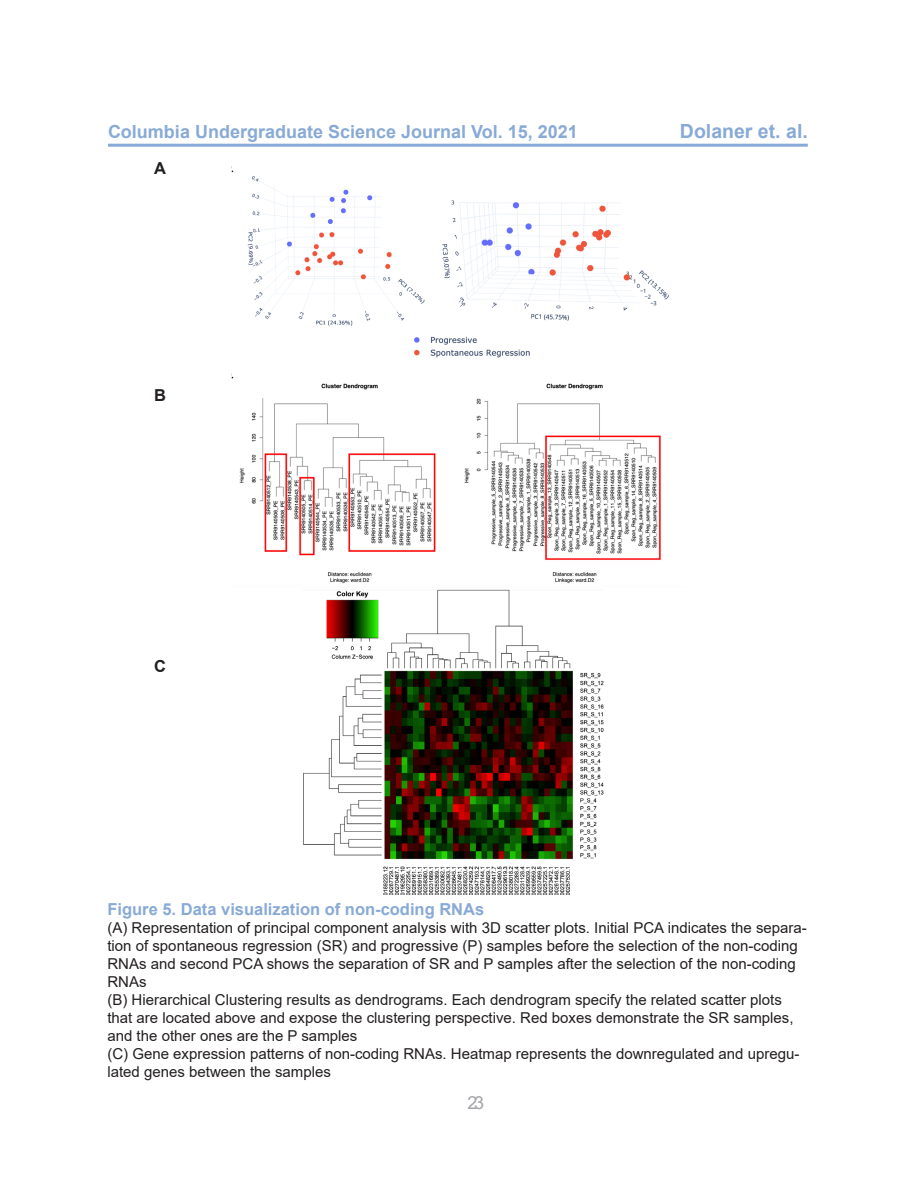
<style>
.page{position:relative;width:918px;height:1188px;background:#fff}
.page>*{position:absolute;margin:0;border:0;box-sizing:border-box;transform-origin:0 0}
.t1{font:700 19.5px "Arial";color:#88aad6}
.t2{font:700 18px "Arial";color:#88aad6}
.t3{font:18px "Arial";color:#a4a5a9}
.t4{font:700 16.5px "Arial";color:#88aad6}
.t5{font:700 16.5px "Arial";color:#231f20}
.t6{font:15px/18px "Arial";color:#231f20}
</style>
<div class="page">
<hr style="left:108px;top:144px;width:700px;height:3px;background:#88aad6">
<img style="left:232px;top:170px;width:437px;height:414px">
<img style="left:303px;top:590px;width:301px;height:305px">
<p class="t2" style="left:108px;top:122px;width:471px">Columbia Undergraduate Science Journal Vol. 15, 2021</p>
<h1 class="t1" style="left:680px;top:120px;width:129px">Dolaner et. al.</h1>
<p class="t5" style="left:154px;top:159px;width:13px">A</p>
<p class="t5" style="left:154px;top:386px;width:13px">B</p>
<p class="t5" style="left:154px;top:657px;width:13px">C</p>
<p class="t4" style="left:107px;top:900px;width:378px">Figure 5. Data visualization of non-coding RNAs</p>
<p class="t6" style="left:107px;top:919px;width:701px">(A) Representation of principal component analysis with 3D scatter plots. Initial PCA indicates the separa&shy;tion of spontaneous regression (SR) and progressive (P) samples before the selection of the non-coding RNAs and second PCA shows the separation of SR and P samples after the selection of the non-coding RNAs<br>(B) Hierarchical Clustering results as dendrograms. Each dendrogram specify the related scatter plots that are located above and expose the clustering perspective. Red boxes demonstrate the SR samples, and the other ones are the P samples<br>(C) Gene expression patterns of non-coding RNAs. Heatmap represents the downregulated and upregu&shy;lated genes between the samples</p>
<p class="t3" style="left:467px;top:1092px;width:18px">23</p>
</div>
